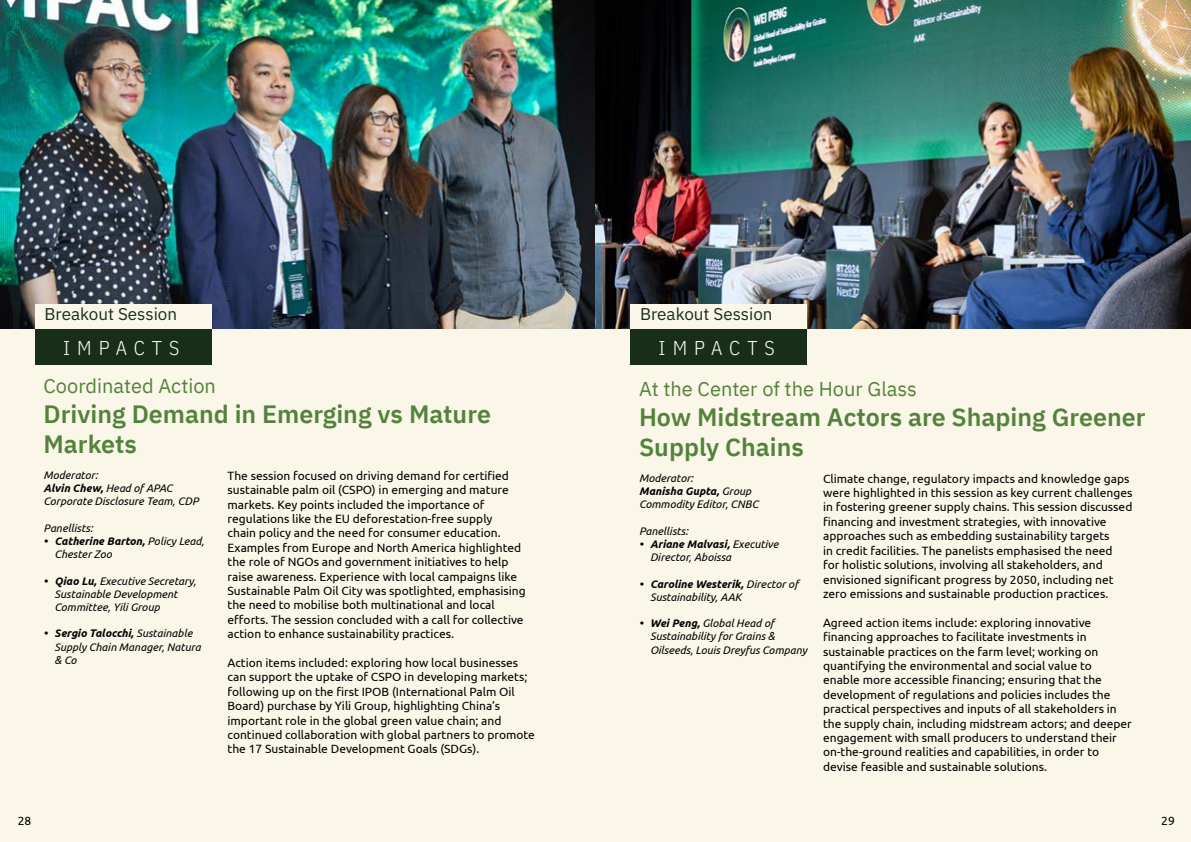
<style>
.page{position:relative;width:1191px;height:842px;background:#faf7e8}
.page>*{position:absolute;margin:0;border:0;box-sizing:border-box;transform-origin:0 0}
.t1{font:600 25px/30px "IBM Plex Sans";color:#54823c}
.t2{font:20px "IBM Plex Sans";color:#54823c}
.t3{font:300 20px "IBM Plex Sans Cond";letter-spacing:.35em;color:#fff}
.t4{font:17px "IBM Plex Sans";color:#182e18}
.t5{font:12px/14.4px "Ubuntu";color:#000}
.t6{font:italic 11px/13.2px "Ubuntu";color:#000}
.s1{font-weight:700}
</style>
<div class="page">
<img style="left:0;top:0;width:1191px;height:328px">
<div style="left:35px;top:328px;width:177px;height:37px;background:#182e18"></div>
<div style="left:35px;top:304px;width:177px;height:24px;background:#faf7e8"></div>
<div style="left:630px;top:328px;width:177px;height:37px;background:#182e18"></div>
<div style="left:630px;top:304px;width:177px;height:24px;background:#faf7e8"></div>
<h3 class="t4" style="left:44px;top:301px;width:134px">Breakout Session</h3>
<h2 class="t3" style="left:63px;top:332px;width:118px">IMPACTS</h2>
<h2 class="t2" style="left:44px;top:371px;width:174px">Coordinated Action</h2>
<h1 class="t1" style="left:44px;top:397px;width:449px">Driving Demand in Emerging vs Mature<br>Markets</h1>
<p class="t6" style="left:44px;top:468px;width:156px">Moderator:<br><span class="s1">Alvin Chew,</span> Head of APAC<br>Corporate Disclosure Team, CDP</p>
<p class="t6" style="left:44px;top:521px;width:51px">Panellists:</p>
<p class="t6" style="left:54px;top:534px;width:151px;text-indent:-11px"><span class="s1">• Catherine Barton,</span> Policy Lead,<br>Chester Zoo</p>
<p class="t6" style="left:54px;top:574px;width:143px;text-indent:-11px"><span class="s1">• Qiao Lu,</span> Executive Secretary,<br>Sustainable Development<br>Committee, Yili Group</p>
<p class="t6" style="left:54px;top:626px;width:148px;text-indent:-11px"><span class="s1">• Sergio Talocchi,</span> Sustainable<br>Supply Chain Manager, Natura &amp; Co</p>
<p class="t5" style="left:228px;top:468px;width:300px">The session focused on driving demand for certified sustainable palm oil (CSPO) in emerging and mature markets. Key points included the importance of regulations like the EU deforestation-free supply<br>chain policy and the need for consumer education.<br>Examples from Europe and North America highlighted the role of NGOs and government initiatives to help raise awareness. Experience with local campaigns like Sustainable Palm Oil City was spotlighted, emphasising the need to mobilise both multinational and local efforts. The session concluded with a call for collective action to enhance sustainability practices.</p>
<p class="t5" style="left:228px;top:655px;width:309px">Action items included: exploring how local businesses can support the uptake of CSPO in developing markets; following up on the first IPOB (International Palm Oil Board) purchase by Yili Group, highlighting China’s important role in the global green value chain; and continued collaboration with global partners to promote the 17 Sustainable Development Goals (SDGs).</p>
<h3 class="t4" style="left:640px;top:301px;width:134px">Breakout Session</h3>
<h2 class="t3" style="left:658px;top:332px;width:118px">IMPACTS</h2>
<h2 class="t2" style="left:639px;top:374px;width:279px">At the Center of the Hour Glass</h2>
<h1 class="t1" style="left:639px;top:400px;width:508px">How Midstream Actors are Shaping Greener<br>Supply Chains</h1>
<p class="t6" style="left:639px;top:471px;width:121px">Moderator:<br><span class="s1">Manisha Gupta,</span> Group<br>Commodity Editor, CNBC</p>
<p class="t6" style="left:639px;top:524px;width:51px">Panellists:</p>
<p class="t6" style="left:650px;top:537px;width:130px;text-indent:-11px"><span class="s1">• Ariane Malvasi,</span> Executive<br>Director, Aboissa</p>
<p class="t6" style="left:650px;top:577px;width:150px;text-indent:-11px"><span class="s1">• Caroline Westerik,</span> Director of<br>Sustainability, AAK</p>
<p class="t6" style="left:650px;top:616px;width:159px;text-indent:-11px"><span class="s1">• Wei Peng,</span> Global Head of<br>Sustainability for Grains &amp;<br>Oilseeds, Louis Dreyfus Company</p>
<p class="t5" style="left:823px;top:471px;width:311px">Climate change, regulatory impacts and knowledge gaps were highlighted in this session as key current challenges in fostering greener supply chains. This session discussed financing and investment strategies, with innovative approaches such as embedding sustainability targets<br>in credit facilities. The panelists emphasised the need<br>for holistic solutions, involving all stakeholders, and envisioned significant progress by 2050, including net zero emissions and sustainable production practices.</p>
<p class="t5" style="left:823px;top:615px;width:310px">Agreed action items include: exploring innovative financing approaches to facilitate investments in sustainable practices on the farm level; working on quantifying the environmental and social value to<br>enable more accessible financing; ensuring that the development of regulations and policies includes the practical perspectives and inputs of all stakeholders in the supply chain, including midstream actors; and deeper engagement with small producers to understand their on-the-ground realities and capabilities, in order to devise feasible and sustainable solutions.</p>
<p class="t5" style="left:18px;top:813px;width:15px">28</p>
<p class="t5" style="left:1161px;top:813px;width:15px">29</p>
</div>
